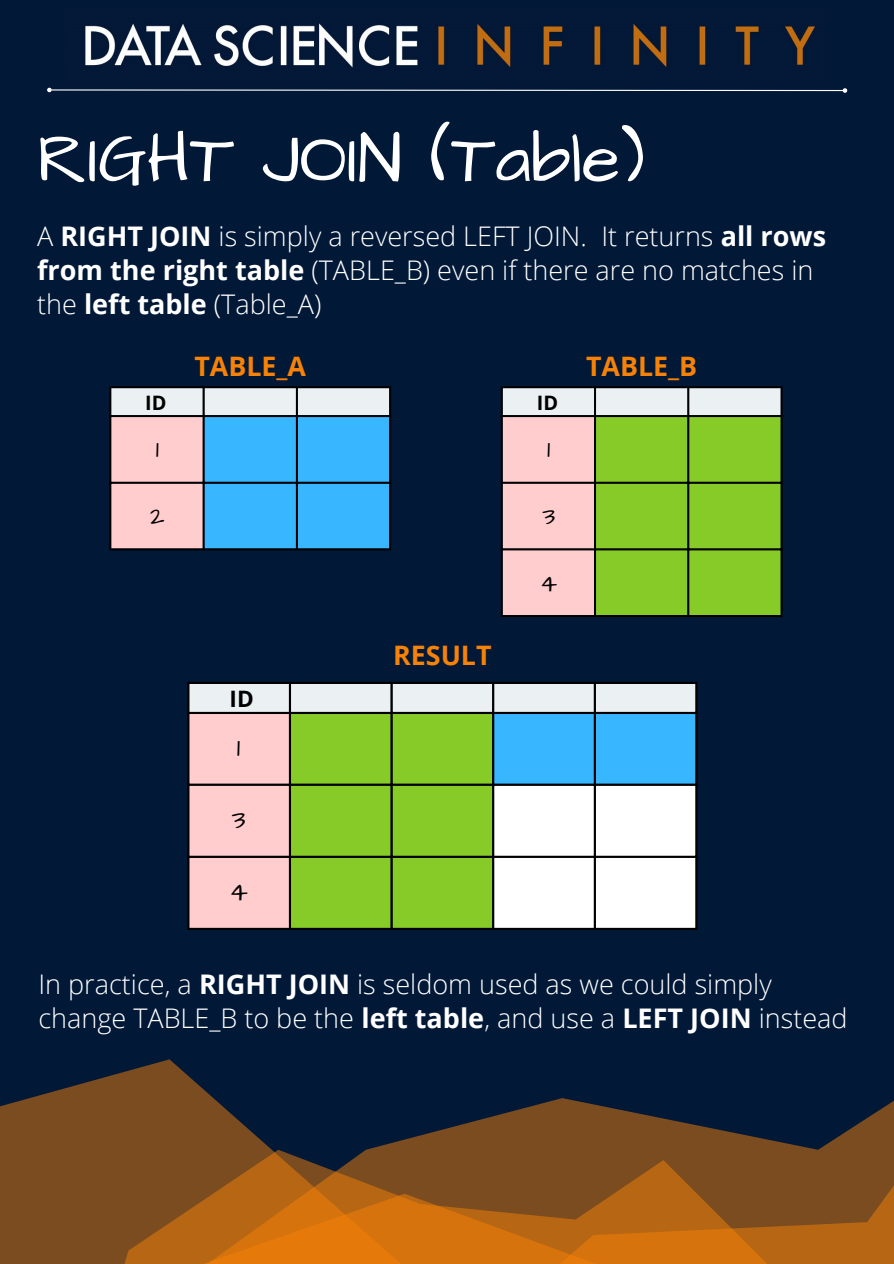
<style>
.page{position:relative;width:894px;height:1264px;background:#fff}
.page>*{position:absolute;margin:0;border:0;box-sizing:border-box;transform-origin:0 0}
.t1{font:70.65px "Architects Daughter";color:#fff}
.t2{font:27.15px "Architects Daughter";color:#000}
.t3{font:300 27px/33.8px "Open Sans";color:#fff}
.t4{font:700 26.85px "Open Sans";color:#f68207}
.t5{font:25.2px "Architects Daughter";color:#000}
.t6{font:700 22.65px "Open Sans";color:#000}
.t7{font:700 19.95px "Open Sans";color:#000}
.s1{font-weight:700}
</style>
<div class="page">
<div style="left:0;top:0;width:893px;height:1263px;background:#011837"></div>
<svg style="left:0;top:1059px;width:224px;height:134px;fill:#7a4c1f"></svg>
<svg style="left:224px;top:1098px;width:669px;height:165px;fill:#7a4c1f"></svg>
<svg style="left:0;top:1193px;width:779px;height:70px;background:#b16314"></svg>
<svg style="left:47px;top:87px;width:800px;height:6px"></svg>
<img style="left:85px;top:23px;width:730px;height:45px">
<svg style="left:189px;top:684px;width:506px;height:243px;background:#b8d6a6"></svg>
<hr style="left:187px;top:684px;width:2px;height:243px;background:#000">
<hr style="left:289px;top:684px;width:2px;height:243px;background:#000">
<hr style="left:390px;top:684px;width:2px;height:243px;background:#000">
<hr style="left:492px;top:684px;width:2px;height:243px;background:#000">
<hr style="left:593px;top:684px;width:2px;height:243px;background:#000">
<hr style="left:695px;top:684px;width:2px;height:243px;background:#000">
<hr style="left:187px;top:682px;width:510px;height:2px;background:#000">
<hr style="left:187px;top:712px;width:510px;height:2px;background:#000">
<hr style="left:187px;top:783px;width:510px;height:2px;background:#000">
<hr style="left:187px;top:855px;width:510px;height:2px;background:#000">
<hr style="left:187px;top:927px;width:510px;height:3px;background:#000">
<svg style="left:111px;top:388px;width:278px;height:160px;background:#8cc3eb"></svg>
<hr style="left:109px;top:388px;width:2px;height:160px;background:#000">
<hr style="left:202px;top:388px;width:2px;height:160px;background:#000">
<hr style="left:296px;top:388px;width:2px;height:160px;background:#000">
<hr style="left:389px;top:388px;width:2px;height:160px;background:#000">
<hr style="left:109px;top:386px;width:282px;height:2px;background:#000">
<hr style="left:109px;top:415px;width:282px;height:2px;background:#000">
<hr style="left:109px;top:482px;width:282px;height:1px;background:#000">
<hr style="left:109px;top:548px;width:282px;height:2px;background:#000">
<svg style="left:502px;top:388px;width:278px;height:227px;background:#b3cd6f"></svg>
<hr style="left:500px;top:388px;width:2px;height:227px;background:#000">
<hr style="left:594px;top:388px;width:2px;height:227px;background:#000">
<hr style="left:687px;top:388px;width:2px;height:227px;background:#000">
<hr style="left:780px;top:388px;width:2px;height:227px;background:#000">
<hr style="left:500px;top:386px;width:282px;height:2px;background:#000">
<hr style="left:500px;top:415px;width:282px;height:2px;background:#000">
<hr style="left:500px;top:482px;width:282px;height:1px;background:#000">
<hr style="left:500px;top:548px;width:282px;height:2px;background:#000">
<hr style="left:500px;top:615px;width:282px;height:2px;background:#000">
<h1 class="t1" style="left:37px;top:112px;width:609px">RIGHT JOIN (Table)</h1>
<p class="t3" style="left:37px;top:219px;width:790px">A <span class="s1">RIGHT JOIN</span> is simply a reversed LEFT JOIN. It returns <span class="s1">all rows from the right table</span> (TABLE_B) even if there are no matches in the <span class="s1">left table</span> (Table_A)</p>
<p class="t4" style="left:194px;top:347px;width:113px">TABLE_A</p>
<p class="t4" style="left:586px;top:347px;width:113px">TABLE_B</p>
<p class="t7" style="left:145px;top:388px;width:23px">ID</p>
<p class="t7" style="left:536px;top:388px;width:23px">ID</p>
<p class="t5" style="left:156px;top:432px;width:5px">1</p>
<p class="t5" style="left:150px;top:499px;width:16px">2</p>
<p class="t6" style="left:229px;top:682px;width:26px">ID</p>
<p class="t2" style="left:237px;top:729px;width:5px">1</p>
<p class="t2" style="left:232px;top:801px;width:15px">3</p>
<p class="t2" style="left:229px;top:873px;width:20px">4</p>
<p class="t4" style="left:393px;top:636px;width:100px">RESULT</p>
<p class="t5" style="left:547px;top:432px;width:5px">1</p>
<p class="t5" style="left:542px;top:499px;width:14px">3</p>
<p class="t5" style="left:540px;top:565px;width:19px">4</p>
<p class="t3" style="left:38px;top:966px;width:810px">In practice, a <span class="s1">RIGHT JOIN</span> is seldom used as we could simply change TABLE_B to be the <span class="s1">left table</span>, and use a <span class="s1">LEFT JOIN</span> instead</p>
</div>
